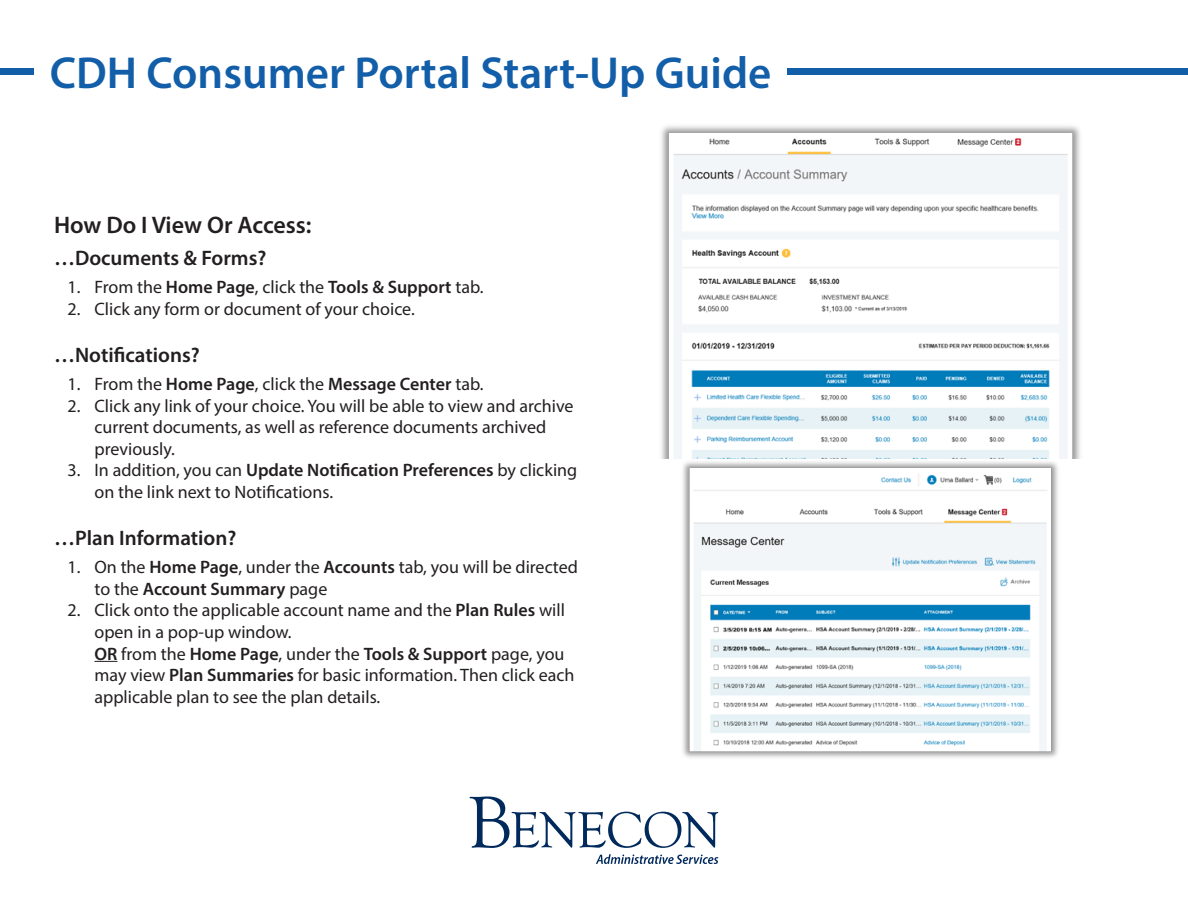
<style>
.page{position:relative;width:1188px;height:918px;background:#fff}
.page>*{position:absolute;margin:0;border:0;box-sizing:border-box;transform-origin:0 0}
.t1{font:600 45px "Myriad Pro";color:#125ea9}
.Heading{font:600 24px "Myriad Pro";color:#231f20}
.Subheading{font:600 21px "Myriad Pro";color:#231f20}
.t2{font:18px/21.6px "Myriad Pro";color:#231f20}
.s1{font-weight:600}
</style>
<div class="page">
<div style="left:787px;top:69px;width:401px;height:6px;background:#125ea9"></div>
<div style="left:0;top:69px;width:34px;height:6px;background:#125ea9"></div>
<svg style="left:470px;top:797px;width:248px;height:51px"></svg>
<svg style="left:596px;top:854px;width:122px;height:10px"></svg>
<svg style="left:94px;top:661px;width:23px;height:1px"></svg>
<img style="left:661px;top:126px;width:419px;height:333px">
<img style="left:683px;top:462px;width:375px;height:296px">
<h1 class="t1" style="left:50px;top:44px;width:723px">CDH Consumer Portal Start-Up Guide</h1>
<p class="Heading" style="left:54px;top:210px;width:259px">How Do I View Or Access:</p>
<p class="Subheading" style="left:54px;top:245px;width:214px">…Documents &amp; Forms?</p>
<p class="t2" style="left:68px;top:276px;width:418px">1. From the <span class="s1">Home Page</span>, click the <span class="s1">Tools &amp; Support</span> tab.</p>
<p class="t2" style="left:68px;top:298px;width:349px">2. Click any form or document of your choice.</p>
<p class="Subheading" style="left:54px;top:341px;width:147px">…Notifications?</p>
<p class="t2" style="left:68px;top:373px;width:418px">1. From the <span class="s1">Home Page</span>, click the <span class="s1">Message Center</span> tab.</p>
<p class="t2" style="left:94px;top:395px;width:481px;text-indent:-27px">2. Click any link of your choice. You will be able to view and archive current documents, as well as reference documents archived previously.</p>
<p class="t2" style="left:94px;top:459px;width:484px;text-indent:-27px">3. In addition, you can <span class="s1">Update Notification Preferences</span> by clicking on the link next to Notifications.</p>
<p class="Subheading" style="left:54px;top:524px;width:184px">…Plan Information?</p>
<p class="t2" style="left:94px;top:556px;width:485px;text-indent:-27px">1. On the <span class="s1">Home Page</span>, under the <span class="s1">Accounts</span> tab, you will be directed to the <span class="s1">Account Summary</span> page</p>
<p class="t2" style="left:94px;top:599px;width:481px;text-indent:-27px">2. Click onto the applicable account name and the <span class="s1">Plan Rules</span> will open in a pop-up window.<br><span class="s1">OR</span> from the <span class="s1">Home Page</span>, under the <span class="s1">Tools &amp; Support</span> page, you may view <span class="s1">Plan Summaries</span> for basic information. Then click each applicable plan to see the plan details.</p>
</div>
